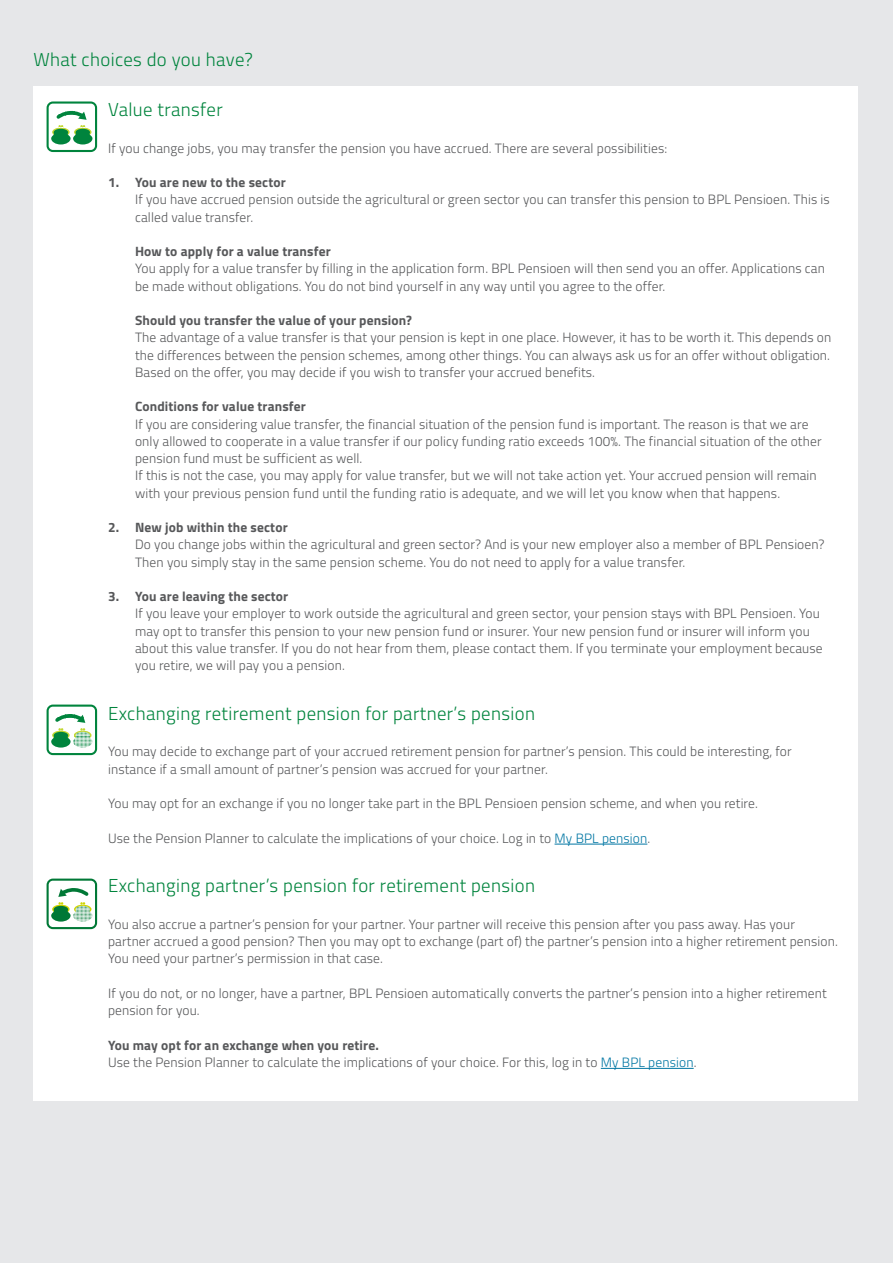
<style>
.page{position:relative;width:893px;height:1263px;background:#e6e7e9}
.page>*{position:absolute;margin:0;border:0;box-sizing:border-box;transform-origin:0 0}
.t1{font:300 18.75px "Titillium";letter-spacing:.02em;color:#00843d}
.t2{font:300 13.5px/17.2px "Titillium";letter-spacing:.01em;color:#57585a}
.t3{font:700 13.5px "Titillium";letter-spacing:.01em;color:#57585a}
.s1{color:#0076a3}
.s2{font-weight:700}
</style>
<div class="page">
<div style="left:33px;top:86px;width:825px;height:1014px;background:#fff"></div>
<hr style="left:555px;top:844px;width:92px;height:1px;background:#0076a3">
<hr style="left:601px;top:1068px;width:93px;height:1px;background:#0076a3">
<svg style="left:47px;top:101px;width:50px;height:51px"></svg>
<svg style="left:47px;top:704px;width:50px;height:51px"></svg>
<svg style="left:47px;top:878px;width:50px;height:51px"></svg>
<h1 class="t1" style="left:33px;top:46px;width:221px">What choices do you have?</h1>
<h1 class="t1" style="left:108px;top:96px;width:116px">Value transfer</h1>
<p class="t2" style="left:108px;top:138px;width:561px">If you change jobs, you may transfer the pension you have accrued. There are several possibilities:</p>
<p class="t3" style="left:108px;top:172px;width:179px">1. You are new to the sector</p>
<p class="t2" style="left:135px;top:190px;width:696px">If you have accrued pension outside the agricultural or green sector you can transfer this pension to BPL Pensioen. This is called value transfer.</p>
<p class="t3" style="left:135px;top:241px;width:197px">How to apply for a value transfer</p>
<p class="t2" style="left:135px;top:259px;width:691px">You apply for a value transfer by filling in the application form. BPL Pensioen will then send you an offer. Applications can be made without obligations. You do not bind yourself in any way until you agree to the offer.</p>
<p class="t3" style="left:135px;top:310px;width:279px">Should you transfer the value of your pension?</p>
<p class="t2" style="left:135px;top:328px;width:698px;text-align:justify">The advantage of a value transfer is that your pension is kept in one place. However, it has to be worth it. This depends on the differences between the pension schemes, among other things. You can always ask us for an offer without obligation.<br>Based on the offer, you may decide if you wish to transfer your accrued benefits.</p>
<p class="t3" style="left:135px;top:396px;width:172px">Conditions for value transfer</p>
<p class="t2" style="left:135px;top:415px;width:688px">If you are considering value transfer, the financial situation of the pension fund is important. The reason is that we are only allowed to cooperate in a value transfer if our policy funding ratio exceeds 100%. The financial situation of the other pension fund must be sufficient as well.<br>If this is not the case, you may apply for value transfer, but we will not take action yet. Your accrued pension will remain with your previous pension fund until the funding ratio is adequate, and we will let you know when that happens.</p>
<p class="t3" style="left:108px;top:517px;width:181px">2. New job within the sector</p>
<p class="t2" style="left:135px;top:535px;width:691px">Do you change jobs within the agricultural and green sector? And is your new employer also a member of BPL Pensioen?<br>Then you simply stay in the same pension scheme. You do not need to apply for a value transfer.</p>
<p class="t3" style="left:108px;top:586px;width:182px">3. You are leaving the sector</p>
<p class="t2" style="left:135px;top:604px;width:689px">If you leave your employer to work outside the agricultural and green sector, your pension stays with BPL Pensioen. You may opt to transfer this pension to your new pension fund or insurer. Your new pension fund or insurer will inform you about this value transfer. If you do not hear from them, please contact them. If you terminate your employment because you retire, we will pay you a pension.</p>
<h1 class="t1" style="left:108px;top:699px;width:429px">Exchanging retirement pension for partner’s pension</h1>
<p class="t2" style="left:108px;top:742px;width:685px">You may decide to exchange part of your accrued retirement pension for partner’s pension. This could be interesting, for instance if a small amount of partner’s pension was accrued for your partner.</p>
<p class="t2" style="left:108px;top:794px;width:651px">You may opt for an exchange if you no longer take part in the BPL Pensioen pension scheme, and when you retire.</p>
<p class="t2" style="left:108px;top:829px;width:544px">Use the Pension Planner to calculate the implications of your choice. Log in to <span class="s1">My BPL pension</span>.</p>
<h1 class="t1" style="left:108px;top:872px;width:429px">Exchanging partner’s pension for retirement pension</h1>
<p class="t2" style="left:108px;top:915px;width:731px">You also accrue a partner’s pension for your partner. Your partner will receive this pension after you pass away. Has your partner accrued a good pension? Then you may opt to exchange (part of) the partner’s pension into a higher retirement pension.<br>You need your partner’s permission in that case.</p>
<p class="t2" style="left:108px;top:984px;width:720px">If you do not, or no longer, have a partner, BPL Pensioen automatically converts the partner’s pension into a higher retirement pension for you.</p>
<p class="t2" style="left:108px;top:1036px;width:590px"><span class="s2">You may opt for an exchange when you retire.<br></span>Use the Pension Planner to calculate the implications of your choice. For this, log in to <span class="s1">My BPL pension</span>.</p>
</div>
